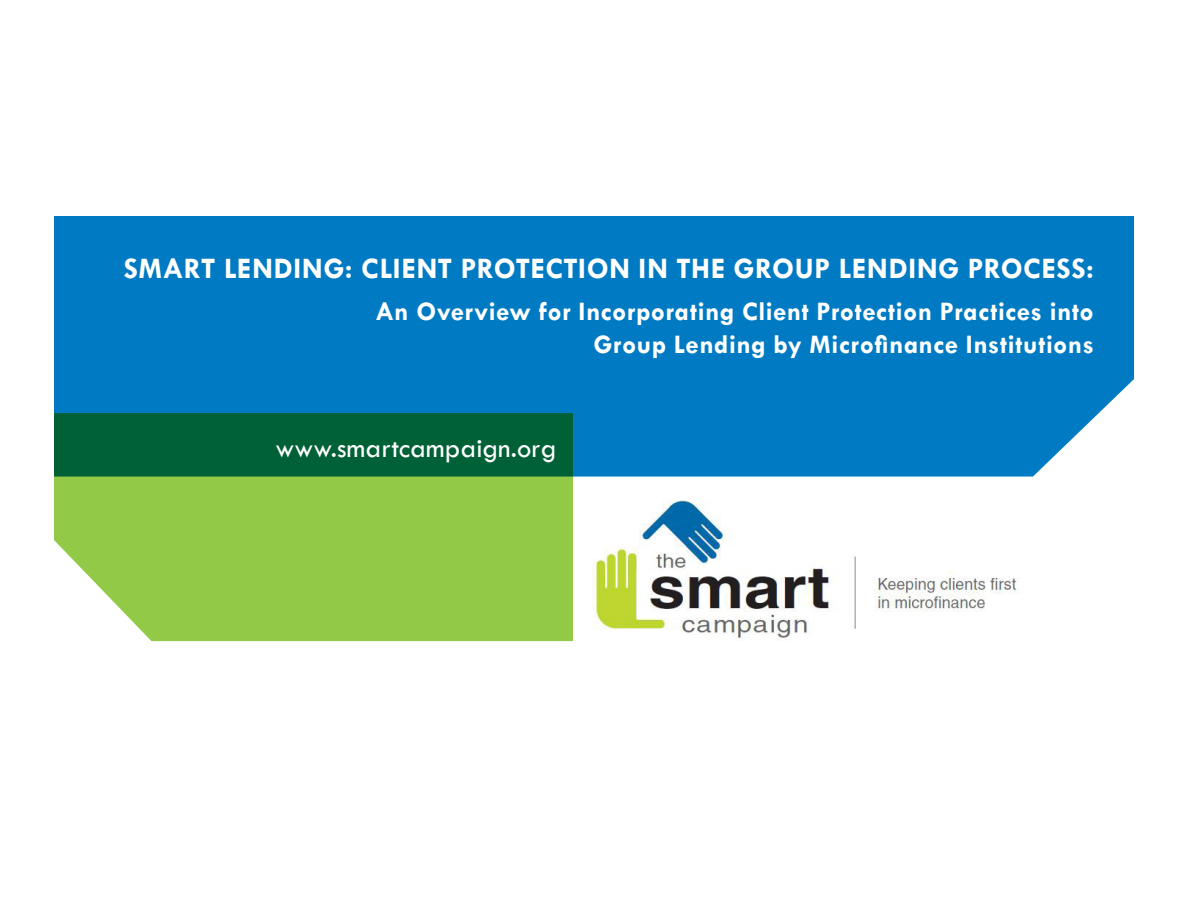
<style>
.page{position:relative;width:1188px;height:918px;background:#fff}
.page>*{position:absolute;margin:0;border:0;box-sizing:border-box;transform-origin:0 0}
.t1{font:700 30px "Tw Cen";letter-spacing:.02em;color:#fff}
.by{font:28.5px "Tw Cen";color:#fff}
.reason{font:700 27px/33px "Tw Cen";letter-spacing:.02em;color:#fff;text-align:right}
</style>
<div class="page">
<div style="left:54px;top:477px;width:519px;height:164px;background:#92c947"></div>
<img style="left:592px;top:500px;width:425px;height:139px">
<svg style="left:54px;top:216px;width:1080px;height:261px;background:#047ab3"></svg>
<p class="t1" style="left:124px;top:251px;width:972px">SMART LENDING: CLIENT PROTECTION IN THE GROUP LENDING PROCESS:</p>
<p class="reason" style="left:376px;top:294px;width:720px">An Overview for Incorporating Client Protection Practices into<br>Group Lending by Microfinance Institutions</p>
<p class="by" style="left:276px;top:431px;width:282px">www.smartcampaign.org</p>
</div>
